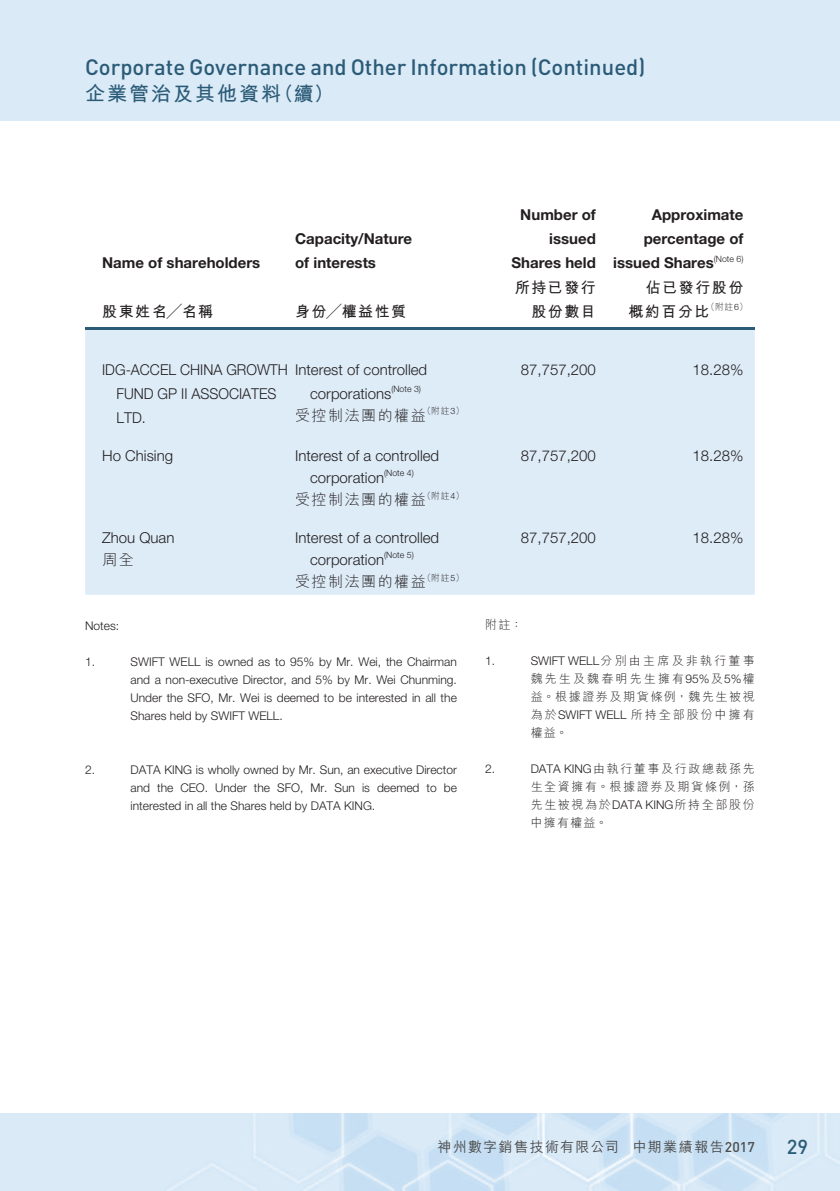
<style>
.page{position:relative;width:840px;height:1191px;background:#fff}
.page>*{position:absolute;margin:0;border:0;box-sizing:border-box;transform-origin:0 0}
.t1{font:500 22px "DIN Pro";color:#2b5b77}
.t2{font:700 20px "M Hei HK";letter-spacing:.1em;color:#2b5b77}
.t3{font:500 20px "DIN Pro";color:#2b5b77}
.t4{font:300 15px/22px "Helvetica Neue LT Std";color:#231f20}
.t5{font:700 15px/24px "Helvetica Neue LT Std";color:#231f20;text-align:right}
.t6{font:300 15px/24px "Helvetica Neue LT Std";color:#231f20;scale:.95 1}
.t7{font:300 15px "M Hei HK";letter-spacing:.1em;color:#231f20}
.t8{font:700 15px/24px "M Hei HK";letter-spacing:.1em;color:#231f20;text-align:right}
.t9{font:500 14px "M Hei HK";letter-spacing:.09em;color:#4b4c4d}
.t10{font:300 12px/18px "Helvetica Neue LT Std";color:#231f20;text-align:justify}
.t11{font:300 12px/18px "M Hei HK";letter-spacing:.135em;color:#231f20;text-align:justify}
.s1{font-family:"Helvetica Neue LT Std"}
.s2{font-family:"DIN Pro"}
</style>
<div class="page">
<img style="left:0;top:0;width:839px;height:1191px">
<img style="left:0;top:121px;width:839px;height:991px">
<img style="left:319px;top:134px;width:336px;height:827px">
<img style="left:654px;top:616px;width:185px;height:483px">
<img style="left:0;top:961px;width:655px;height:138px">
<div style="left:85px;top:329px;width:669px;height:266px;background:#deecf8"></div>
<hr style="left:85px;top:327px;width:210px;height:2px;background:#2b5b77">
<hr style="left:295px;top:327px;width:187px;height:2px;background:#2b5b77">
<hr style="left:482px;top:327px;width:113px;height:2px;background:#2b5b77">
<svg style="left:595px;top:327px;width:12px;height:2px"></svg>
<hr style="left:607px;top:327px;width:136px;height:2px;background:#2b5b77">
<svg style="left:743px;top:327px;width:11px;height:2px"></svg>
<h1 class="t1" style="left:85px;top:52px;width:561px">Corporate Governance and Other Information (Continued)</h1>
<h2 class="t2" style="left:85px;top:79px;width:250px">企業管治及其他資料（續）</h2>
<p class="t5" style="left:102px;top:250px;width:160px">Name of shareholders</p>
<p class="t5" style="left:295px;top:226px;width:118px;text-align:left">Capacity/Nature of interests</p>
<p class="t8" style="left:102px;top:298px;width:112px">股東姓名╱名稱</p>
<p class="t8" style="left:295px;top:298px;width:112px">身份╱權益性質</p>
<p class="t5" style="left:511px;top:202px;width:86px">Number of issued<br>Shares held</p>
<p class="t5" style="left:612px;top:202px;width:132px">Approximate percentage of issued Shares<sup>(Note</sup> <sup>6)</sup></p>
<p class="t8" style="left:514px;top:274px;width:82px">所持已發行股份數目</p>
<p class="t8" style="left:628px;top:274px;width:121px">佔已發行股份<br>概約百分比<sup>（附註</sup><sup>6</sup><sup>）</sup></p>
<p class="t6" style="left:116px;top:357px;width:182px;text-indent:-14px">IDG-ACCEL CHINA GROWTH<br>FUND GP II ASSOCIATES<br>LTD.</p>
<p class="t4" style="left:295px;top:357px;width:133px;line-height:24px;text-align:center">Interest of controlled corporations<sup>(Note</sup> <sup>3)</sup></p>
<p class="t4" style="left:520px;top:358px;width:77px">87,757,200</p>
<p class="t4" style="left:692px;top:358px;width:52px">18.28%</p>
<p class="t7" style="left:295px;top:408px;width:170px">受控制法團的權益<sup>（附註</sup><sup>3</sup><sup>）</sup></p>
<p class="t4" style="left:102px;top:444px;width:72px">Ho Chising</p>
<p class="t4" style="left:310px;top:444px;width:130px;text-indent:-15px">Interest of a controlled corporation<sup>(Note</sup> <sup>4)</sup></p>
<p class="t4" style="left:520px;top:444px;width:77px">87,757,200</p>
<p class="t4" style="left:692px;top:444px;width:52px">18.28%</p>
<p class="t7" style="left:295px;top:492px;width:170px">受控制法團的權益<sup>（附註</sup><sup>4</sup><sup>）</sup></p>
<p class="t4" style="left:102px;top:526px;width:74px">Zhou Quan</p>
<p class="t7" style="left:102px;top:551px;width:33px">周全</p>
<p class="t4" style="left:310px;top:526px;width:130px;text-indent:-15px">Interest of a controlled corporation<sup>(Note</sup> <sup>5)</sup></p>
<p class="t4" style="left:520px;top:526px;width:77px">87,757,200</p>
<p class="t4" style="left:692px;top:526px;width:52px">18.28%</p>
<p class="t7" style="left:295px;top:574px;width:170px">受控制法團的權益<sup>（附註</sup><sup>5</sup><sup>）</sup></p>
<p class="t10" style="left:85px;top:616px;width:36px">Notes:</p>
<p class="t10" style="left:85px;top:652px;width:12px">1.</p>
<p class="t10" style="left:130px;top:652px;width:328px">SWIFT WELL is owned as to 95% by Mr. Wei, the Chairman and a non-executive Director, and 5% by Mr. Wei Chunming.<br>Under the SFO, Mr. Wei is deemed to be interested in all the Shares held by SWIFT WELL.</p>
<p class="t10" style="left:85px;top:760px;width:12px">2.</p>
<p class="t10" style="left:130px;top:760px;width:328px">DATA KING is wholly owned by Mr. Sun, an executive Director and the CEO. Under the SFO, Mr. Sun is deemed to be interested in all the Shares held by DATA KING.</p>
<p class="t11" style="left:485px;top:615px;width:39px">附註：</p>
<p class="t10" style="left:485px;top:651px;width:12px">1.</p>
<p class="t11" style="left:530px;top:651px;width:225px"><span class="s1">SWIFT WELL</span>分別由主席及非執行董事魏先生及魏春明先生擁有<span class="s1">95%</span>及<span class="s1">5%</span>權益。根據證券及期貨條例，魏先生被視為於<span class="s1">SWIFT WELL</span> 所持全部股份中擁有權益。</p>
<p class="t10" style="left:485px;top:759px;width:12px">2.</p>
<p class="t11" style="left:530px;top:759px;width:225px"><span class="s1">DATA KING</span>由執行董事及行政總裁孫先生全資擁有。根據證券及期貨條例，孫先生被視為於<span class="s1">DATA KING</span>所持全部股份中擁有權益。</p>
<p class="t9" style="left:437px;top:1136px;width:318px">神州數字銷售技術有限公司 中期業績報告<span class="s2">2017</span></p>
<h2 class="t3" style="left:786px;top:1133px;width:23px">29</h2>
</div>
